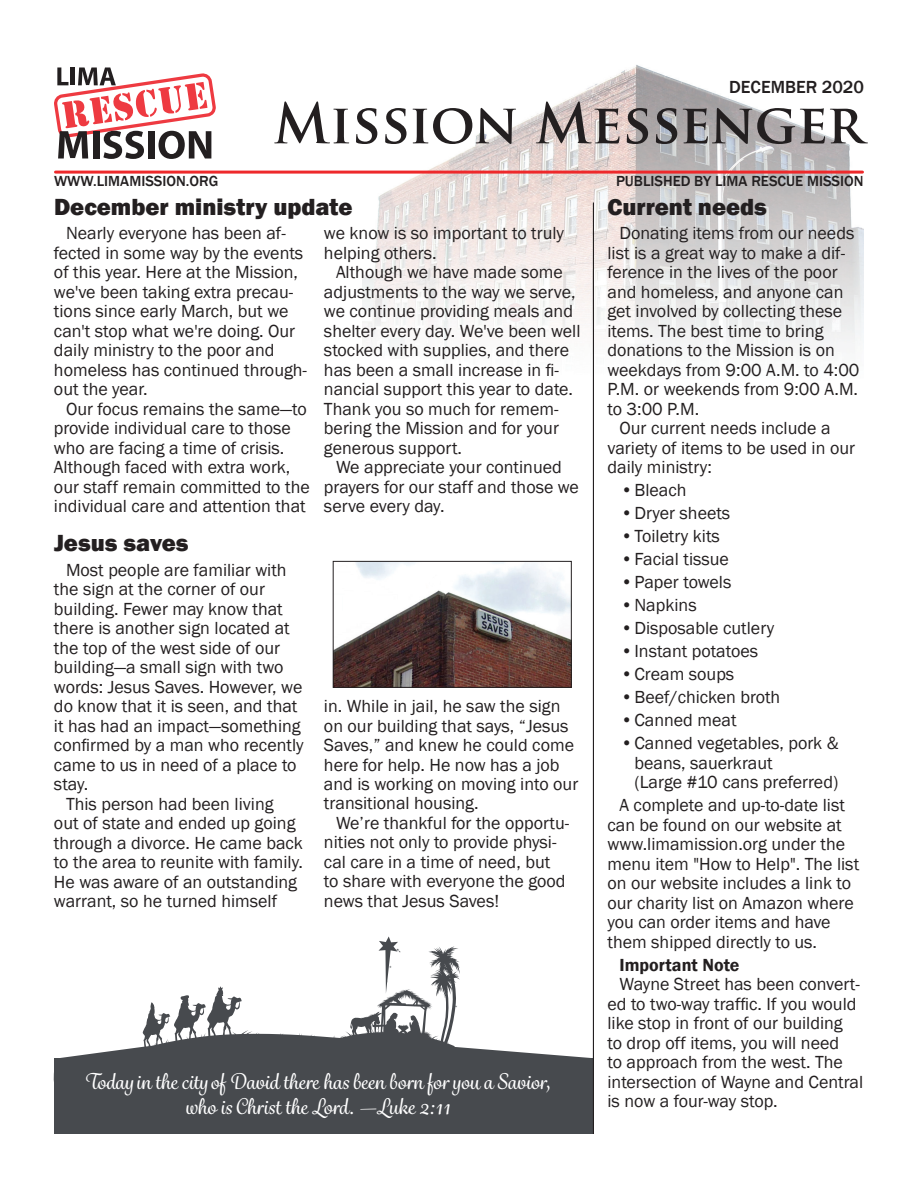
<style>
.page{position:relative;width:918px;height:1188px;background:#fff}
.page>*{position:absolute;margin:0;border:0;box-sizing:border-box;transform-origin:0 0}
.t1{font:800 24px "Franklin Gothic";color:#231f20}
.t2{font:500 21px/25.2px "Grafolita Script";color:#fff;text-align:center}
.t3{font:18px/19.5px "Franklin Gothic";color:#231f20}
.t4{font:600 18px "Franklin Gothic";color:#231f20}
.t5{font:500 18px "Franklin Gothic";color:#231f20}
.t6{font:500 15px "Franklin Gothic";color:#231f20}
</style>
<div class="page">
<svg style="left:379px;top:936px;width:19px;height:10px"></svg>
<svg style="left:60px;top:946px;width:533px;height:112px"></svg>
<div style="left:54px;top:1058px;width:540px;height:76px;background:#474a4e"></div>
<img style="left:363px;top:65px;width:501px;height:335px">
<svg style="left:54px;top:68px;width:162px;height:91px"></svg>
<hr style="left:56px;top:171px;width:806px;height:3px;background:#ee292b">
<svg style="left:274px;top:101px;width:594px;height:43px"></svg>
<hr style="left:593px;top:202px;width:1px;height:932px;background:#231f20">
<img style="left:335px;top:563px;width:235px;height:123px">
<div style="left:333px;top:561px;width:239px;height:127px;border:1px solid #231f20"></div>
<p class="t5" style="left:729px;top:76px;width:136px">DECEMBER 2020</p>
<p class="t6" style="left:54px;top:172px;width:166px">WWW.LIMAMISSION.ORG</p>
<p class="t6" style="left:616px;top:172px;width:249px">PUBLISHED BY LIMA RESCUE MISSION</p>
<h1 class="t1" style="left:54px;top:191px;width:300px">December ministry update</h1>
<p class="t3" style="left:54px;top:224px;width:255px;text-indent:12px">Nearly everyone has been af&shy;fected in some way by the events of this year. Here at the Mission, we've been taking extra precau&shy;tions since early March, but we can't stop what we're doing. Our daily ministry to the poor and homeless has continued through&shy;out the year.</p>
<p class="t3" style="left:54px;top:399px;width:257px;text-indent:12px">Our focus remains the same—to provide individual care to those who are facing a time of crisis.<br>Although faced with extra work, our staff remain committed to the individual care and attention that</p>
<h1 class="t1" style="left:608px;top:191px;width:161px">Current needs</h1>
<p class="t3" style="left:620px;top:224px;width:236px">Donating items from our needs</p>
<p class="t3" style="left:607px;top:243px;width:239px">list is a great way to make a dif-</p>
<p class="t3" style="left:607px;top:263px;width:232px">ference in the lives of the poor</p>
<p class="t3" style="left:607px;top:282px;width:238px">and homeless, and anyone can</p>
<p class="t3" style="left:607px;top:302px;width:236px">get involved by collecting these</p>
<p class="t3" style="left:607px;top:321px;width:218px">items. The best time to bring</p>
<p class="t3" style="left:607px;top:341px;width:229px">donations to the Mission is on</p>
<p class="t3" style="left:607px;top:360px;width:254px">weekdays from 9:00 A.M. to 4:00</p>
<p class="t3" style="left:607px;top:380px;width:252px">P.M. or weekends from 9:00 A.M.</p>
<p class="t3" style="left:607px;top:399px;width:93px">to 3:00 P.M.</p>
<p class="t3" style="left:620px;top:419px;width:213px">Our current needs include a</p>
<p class="t3" style="left:607px;top:438px;width:249px">variety of items to be used in our</p>
<p class="t3" style="left:607px;top:458px;width:106px">daily ministry:</p>
<p class="t3" style="left:621px;top:481px;width:67px">•Bleach</p>
<p class="t3" style="left:621px;top:504px;width:111px">•Dryer sheets</p>
<p class="t3" style="left:621px;top:527px;width:101px">•Toiletry kits</p>
<p class="t3" style="left:621px;top:550px;width:109px">•Facial tissue</p>
<p class="t3" style="left:621px;top:573px;width:112px">•Paper towels</p>
<p class="t3" style="left:621px;top:596px;width:77px">•Napkins</p>
<p class="t3" style="left:621px;top:619px;width:155px">•Disposable cutlery</p>
<p class="t3" style="left:621px;top:642px;width:139px">•Instant potatoes</p>
<p class="t3" style="left:621px;top:665px;width:115px">•Cream soups</p>
<p class="t3" style="left:621px;top:688px;width:161px">•Beef/chicken broth</p>
<p class="t3" style="left:621px;top:711px;width:117px">•Canned meat</p>
<p class="t3" style="left:634px;top:734px;width:206px;text-indent:-14px">•Canned vegetables, pork &amp; beans, sauerkraut<br>(Large #10 cans preferred)</p>
<p class="t3" style="left:607px;top:796px;width:253px;text-indent:12px">A complete and up-to-date list can be found on our website at www.limamission.org under the menu item "How to Help". The list on our website includes a link to our charity list on Amazon where you can order items and have them shipped directly to us.</p>
<p class="t4" style="left:620px;top:954px;width:122px">Important Note</p>
<p class="t3" style="left:607px;top:975px;width:257px;text-indent:12px">Wayne Street has been convert&shy;ed to two-way traffic. If you would like stop in front of our building<br>to drop off items, you will need<br>to approach from the west. The intersection of Wayne and Central is now a four-way stop.</p>
<p class="t3" style="left:324px;top:224px;width:242px">we know is so important to truly helping others.</p>
<p class="t3" style="left:324px;top:263px;width:258px;text-indent:12px">Although we have made some adjustments to the way we serve, we continue providing meals and shelter every day. We've been well stocked with supplies, and there has been a small increase in fi&shy;nancial support this year to date.<br>Thank you so much for remem&shy;bering the Mission and for your generous support.</p>
<p class="t3" style="left:324px;top:458px;width:256px;text-indent:12px">We appreciate your continued prayers for our staff and those we serve every day.</p>
<h1 class="t1" style="left:54px;top:528px;width:136px">Jesus saves</h1>
<p class="t3" style="left:66px;top:560px;width:222px">Most people are familiar with</p>
<p class="t3" style="left:54px;top:580px;width:212px">the sign at the corner of our</p>
<p class="t3" style="left:54px;top:599px;width:230px">building. Fewer may know that</p>
<p class="t3" style="left:54px;top:619px;width:237px">there is another sign located at</p>
<p class="t3" style="left:54px;top:638px;width:228px">the top of the west side of our</p>
<p class="t3" style="left:54px;top:658px;width:231px">building—a small sign with two</p>
<p class="t3" style="left:54px;top:677px;width:250px">words: Jesus Saves. However, we</p>
<p class="t3" style="left:54px;top:697px;width:245px">do know that it is seen, and that</p>
<p class="t3" style="left:54px;top:716px;width:248px">it has had an impact—something</p>
<p class="t3" style="left:54px;top:736px;width:251px">confirmed by a man who recently</p>
<p class="t3" style="left:54px;top:755px;width:244px">came to us in need of a place to</p>
<p class="t3" style="left:54px;top:775px;width:36px">stay.</p>
<p class="t3" style="left:66px;top:794px;width:209px">This person had been living</p>
<p class="t3" style="left:54px;top:814px;width:243px">out of state and ended up going</p>
<p class="t3" style="left:54px;top:833px;width:250px">through a divorce. He came back</p>
<p class="t3" style="left:54px;top:853px;width:250px">to the area to reunite with family.</p>
<p class="t3" style="left:54px;top:872px;width:245px">He was aware of an outstanding</p>
<p class="t3" style="left:54px;top:892px;width:225px">warrant, so he turned himself</p>
<p class="t3" style="left:324px;top:697px;width:256px">in. While in jail, he saw the sign on our building that says, “Jesus<br>Saves,” and knew he could come here for help. He now has a job and is working on moving into our transitional housing.</p>
<p class="t3" style="left:324px;top:814px;width:247px;text-indent:12px">We’re thankful for the opportu&shy;nities not only to provide physi&shy;cal care in a time of need, but to share with everyone the good news that Jesus Saves!</p>
<p class="t2" style="left:84px;top:1069px;width:469px">Today in the city of David there has been born for you a Savior, who is Christ the Lord. —Luke 2:11</p>
</div>
